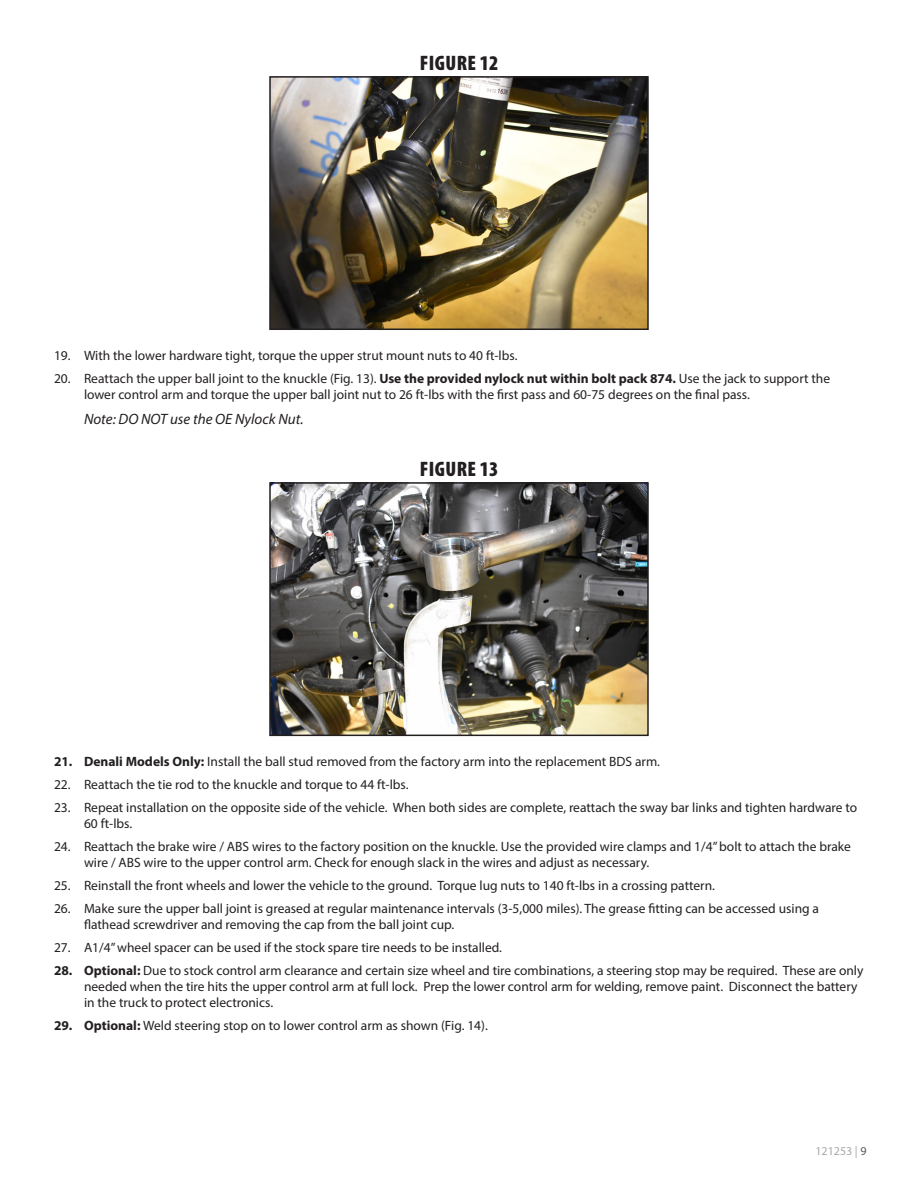
<style>
.page{position:relative;width:918px;height:1188px;background:#fff}
.page>*{position:absolute;margin:0;border:0;box-sizing:border-box;transform-origin:0 0}
.Photo-Caption{font:900 condensed 21px "Myriad Pro";letter-spacing:.02em;color:#231f20}
.Special__-_Note{font:italic 15px "Myriad Pro";color:#231f20}
.t1{font:13.5px/16.2px "Myriad Pro";color:#231f20}
.t2{font:12px "Myriad Pro";color:#a8a9ad}
.s1{font-weight:700}
.s2{color:#57585a}
</style>
<div class="page">
<img style="left:272px;top:79px;width:374px;height:248px">
<div style="left:269px;top:76px;width:380px;height:254px;border:2px solid #231f20"></div>
<img style="left:272px;top:485px;width:374px;height:248px">
<div style="left:269px;top:482px;width:380px;height:254px;border:2px solid #231f20"></div>
<p class="Photo-Caption" style="left:420px;top:49px;width:80px">FIGURE 12</p>
<p class="t1" style="left:54px;top:347px;width:465px">19. With the lower hardware tight, torque the upper strut mount nuts to 40 ft-lbs.</p>
<p class="t1" style="left:84px;top:370px;width:748px;text-indent:-30px">20. Reattach the upper ball joint to the knuckle (Fig. 13). <span class="s1">Use the provided nylock nut within bolt pack 874.</span> Use the jack to support the lower control arm and torque the upper ball joint nut to 26 ft-lbs with the first pass and 60-75 degrees on the final pass.</p>
<p class="Special__-_Note" style="left:84px;top:409px;width:221px">Note: DO NOT use the OE Nylock Nut.</p>
<p class="Photo-Caption" style="left:420px;top:455px;width:80px">FIGURE 13</p>
<p class="t1" style="left:54px;top:753px;width:608px"><span class="s1">21. Denali Models Only:</span> Install the ball stud removed from the factory arm into the replacement BDS arm.</p>
<p class="t1" style="left:54px;top:776px;width:356px">22. Reattach the tie rod to the knuckle and torque to 44 ft-lbs.</p>
<p class="t1" style="left:84px;top:799px;width:775px;text-indent:-30px">23. Repeat installation on the opposite side of the vehicle. When both sides are complete, reattach the sway bar links and tighten hardware to<br>60 ft-lbs.</p>
<p class="t1" style="left:84px;top:838px;width:769px;text-indent:-30px">24. Reattach the brake wire / ABS wires to the factory position on the knuckle. Use the provided wire clamps and 1/4” bolt to attach the brake wire / ABS wire to the upper control arm. Check for enough slack in the wires and adjust as necessary.</p>
<p class="t1" style="left:54px;top:877px;width:663px">25. Reinstall the front wheels and lower the vehicle to the ground. Torque lug nuts to 140 ft-lbs in a crossing pattern.</p>
<p class="t1" style="left:84px;top:900px;width:737px;text-indent:-30px">26. Make sure the upper ball joint is greased at regular maintenance intervals (3-5,000 miles). The grease fitting can be accessed using a flathead screwdriver and removing the cap from the ball joint cup.</p>
<p class="t1" style="left:54px;top:939px;width:450px">27. A1/4” wheel spacer can be used if the stock spare tire needs to be installed.</p>
<p class="t1" style="left:84px;top:962px;width:781px;text-indent:-30px"><span class="s1">28. Optional:</span> Due to stock control arm clearance and certain size wheel and tire combinations, a steering stop may be required. These are only needed when the tire hits the upper control arm at full lock. Prep the lower control arm for welding, remove paint. Disconnect the battery in the truck to protect electronics.</p>
<p class="t1" style="left:54px;top:1018px;width:435px"><span class="s1">29. Optional:</span> Weld steering stop on to lower control arm as shown (Fig. 14).</p>
<p class="t2" style="left:815px;top:1143px;width:53px">121253 | <span class="s2">9</span></p>
</div>
